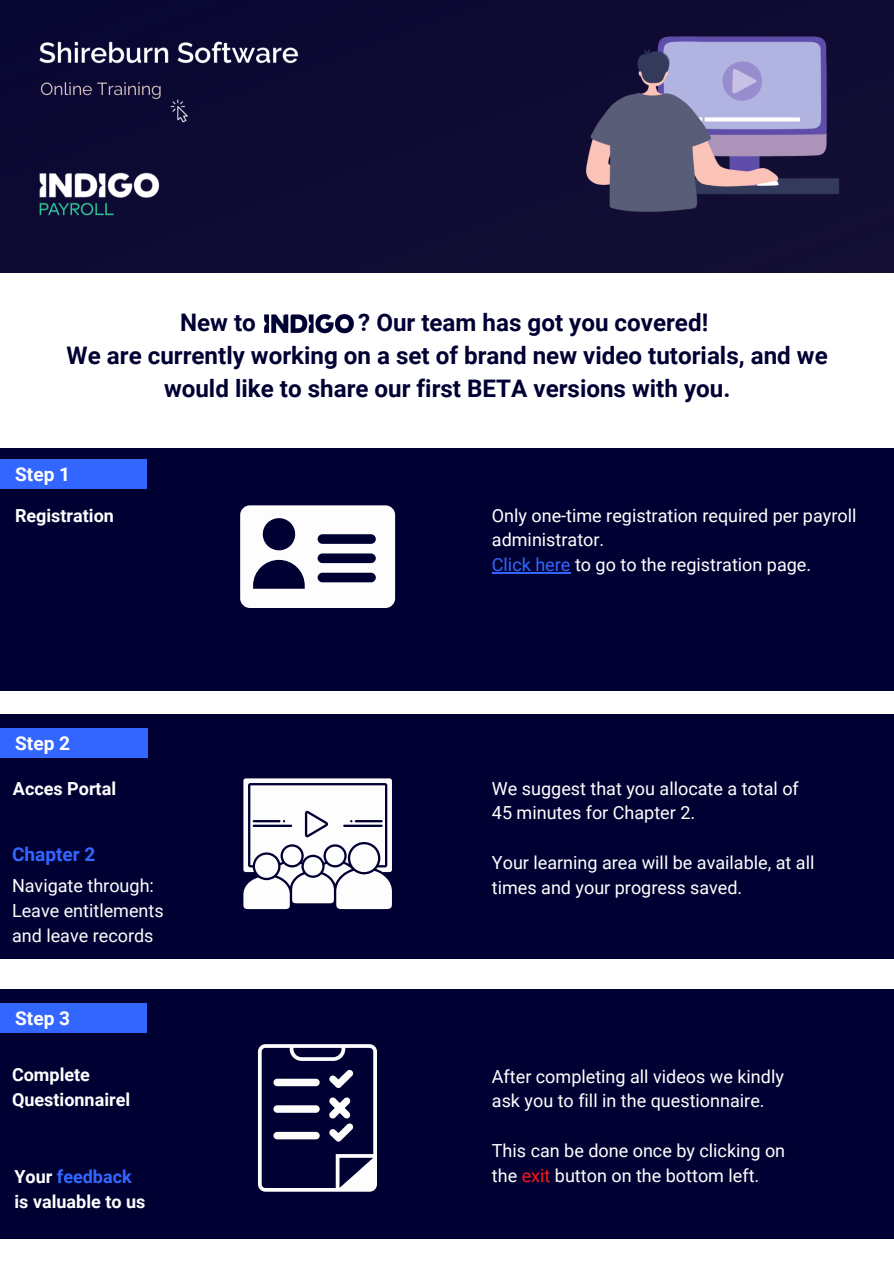
<style>
.page{position:relative;width:894px;height:1264px;background:#fff}
.page>*{position:absolute;margin:0;border:0;box-sizing:border-box;transform-origin:0 0}
.t1{font:700 24.15px/32.8px "Roboto";color:#003;text-align:center}
.t2{font:700 19.05px "Roboto";color:#fff}
.t3{font:700 19.05px "Roboto";color:#36f}
.t4{font:18px/24.8px "Roboto";color:#fff}
.t5{font:700 18px/25px "Roboto";color:#fff}
.t6{font:18px "Roboto";color:#fdfdfd}
.s1{color:#36f}
.s2{color:#ff1616}
</style>
<div class="page">
<div style="left:0;top:448px;width:893px;height:242px;background:#003"></div>
<div style="left:0;top:715px;width:893px;height:244px;background:#003"></div>
<div style="left:0;top:989px;width:893px;height:248px;background:#003"></div>
<img style="left:0;top:0;width:893px;height:273px">
<div style="left:0;top:459px;width:147px;height:29px;background:#36f"></div>
<svg style="left:240px;top:505px;width:155px;height:103px"></svg>
<img style="left:264px;top:314px;width:90px;height:19px">
<hr style="left:491px;top:572px;width:79px;height:1px;background:#36f">
<div style="left:0;top:728px;width:147px;height:29px;background:#36f"></div>
<svg style="left:243px;top:778px;width:149px;height:131px;background:#d6d6dd"></svg>
<div style="left:0;top:1003px;width:147px;height:29px;background:#36f"></div>
<svg style="left:258px;top:1044px;width:119px;height:147px"></svg>
<p class="t1" style="left:180px;top:306px;width:77px">New to</p>
<p class="t1" style="left:358px;top:306px;width:351px">? Our team has got you covered!</p>
<p class="t1" style="left:67px;top:339px;width:762px">We are currently working on a set of brand new video tutorials, and we would like to share our first BETA versions with you.</p>
<p class="t2" style="left:15px;top:463px;width:56px">Step 1</p>
<p class="t5" style="left:15px;top:503px;width:100px">Registration</p>
<p class="t2" style="left:15px;top:732px;width:56px">Step 2</p>
<p class="t5" style="left:13px;top:776px;width:105px">Acces Portal</p>
<p class="t3" style="left:12px;top:843px;width:85px">Chapter 2</p>
<p class="t4" style="left:12px;top:873px;width:143px">Navigate through:</p>
<p class="t6" style="left:12px;top:900px;width:153px">Leave entitlements</p>
<p class="t6" style="left:12px;top:924px;width:143px">and leave records</p>
<p class="t2" style="left:15px;top:1006px;width:56px">Step 3</p>
<p class="t5" style="left:12px;top:1062px;width:120px">Complete<br>Questionnairel</p>
<p class="t5" style="left:14px;top:1163px;width:132px">Your <span class="s1">feedback </span>is valuable to us</p>
<p class="t4" style="left:491px;top:503px;width:366px">Only one-time registration required per payroll administrator.</p>
<p class="t4" style="left:491px;top:552px;width:321px"><span class="s1">Click here</span> to go to the registration page.</p>
<p class="t4" style="left:491px;top:776px;width:308px">We suggest that you allocate a total of<br>45 minutes for Chapter 2.</p>
<p class="t4" style="left:491px;top:850px;width:324px">Your learning area will be available, at all times and your progress saved.</p>
<p class="t4" style="left:491px;top:1064px;width:293px">After completing all videos we kindly ask you to fill in the questionnaire.</p>
<p class="t4" style="left:491px;top:1138px;width:295px">This can be done once by clicking on the <span class="s2">exit</span> button on the bottom left.</p>
</div>
